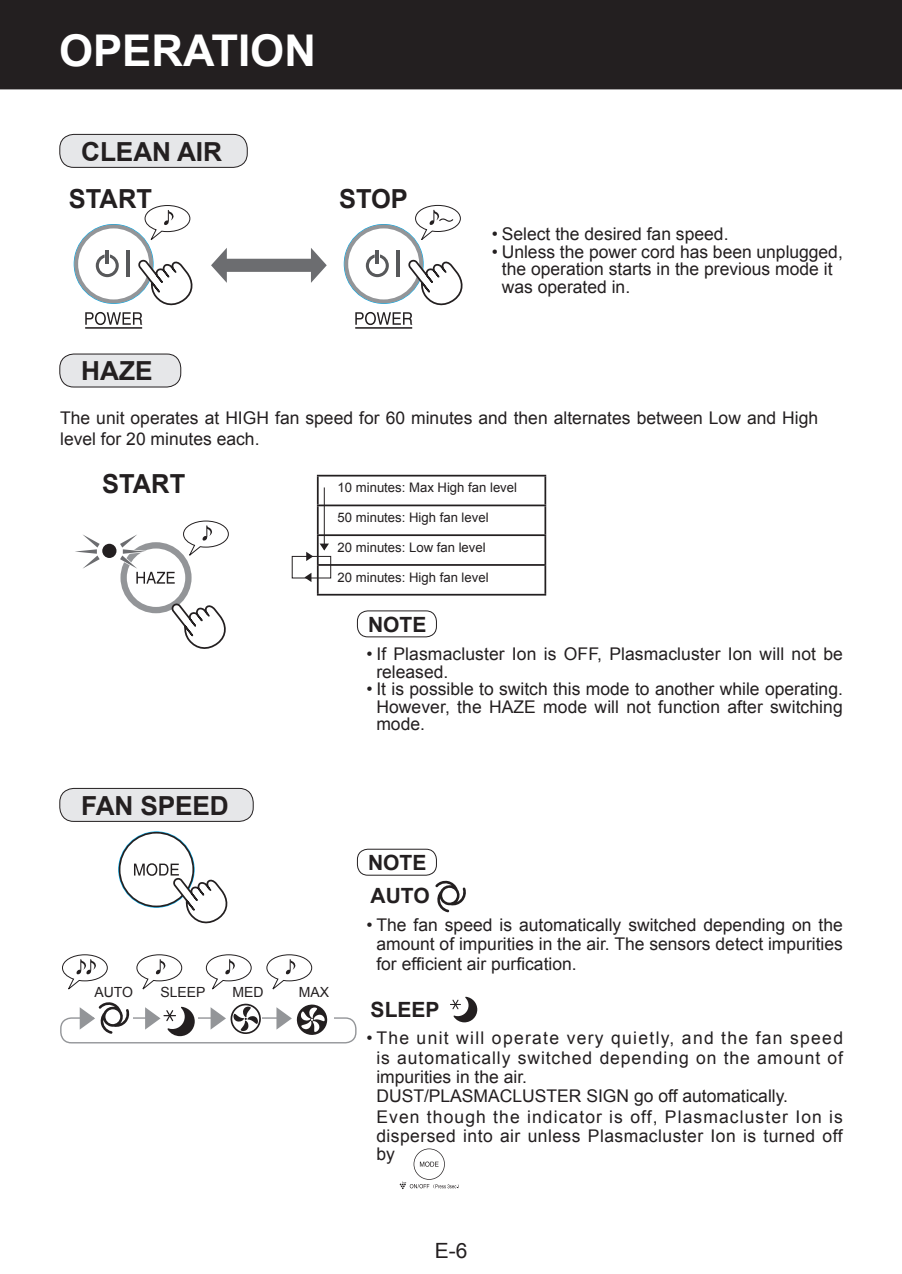
<style>
.page{position:relative;width:902px;height:1274px;background:#fff}
.page>*{position:absolute;margin:0;border:0;box-sizing:border-box;transform-origin:0 0}
.t1{font:700 43.75px "Arial";color:#fff}
.t2{font:700 26.25px/47.4px "Arial";letter-spacing:-.005em;color:#231f20}
.t3{font:700 21px/33.4px "Arial";color:#231f20}
.t4{font:21px "Arial";color:#231f20}
.t5{font:17.5px/17.5px "Arial";color:#231f20}
.t6{font:17.5px/19.2px "Arial";letter-spacing:.055em;color:#231f20}
.t7{font:17.5px/19.2px "Arial";letter-spacing:.025em;color:#231f20}
.t8{font:14px "Arial";color:#231f20}
.t9{font:13.12px "Arial";color:#231f20}
</style>
<div class="page">
<div style="left:0;top:0;width:901px;height:89px;background:#231f20"></div>
<div style="left:60px;top:1017px;width:297px;height:26px;border:1px solid #939598;border-radius:10px"></div>
<div style="left:94px;top:1012px;width:38px;height:11px;background:#fff"></div>
<div style="left:159px;top:1012px;width:39px;height:11px;background:#fff"></div>
<div style="left:288px;top:1013px;width:46px;height:10px;background:#fff"></div>
<div style="left:60px;top:134px;width:187px;height:33px;background:#e6e7e9;border-radius:14px"></div>
<div style="left:60px;top:134px;width:187px;height:34px;border:1px solid #231f20;border-radius:14px"></div>
<hr style="left:85px;top:327px;width:57px;height:2px;background:#231f20">
<svg style="left:211px;top:248px;width:116px;height:35px"></svg>
<div style="left:60px;top:354px;width:121px;height:33px;background:#e6e7e9;border-radius:14px"></div>
<div style="left:60px;top:354px;width:121px;height:33px;border:1px solid #231f20;border-radius:14px"></div>
<div style="left:102px;top:544px;width:14px;height:14px;background:#231f20;border-radius:50%"></div>
<hr style="left:317px;top:475px;width:229px;height:2px;background:#231f20">
<hr style="left:317px;top:477px;width:2px;height:28px;background:#231f20">
<hr style="left:544px;top:477px;width:2px;height:28px;background:#231f20">
<hr style="left:317px;top:505px;width:229px;height:1px;background:#231f20">
<hr style="left:317px;top:506px;width:2px;height:28px;background:#231f20">
<hr style="left:544px;top:506px;width:2px;height:28px;background:#231f20">
<hr style="left:317px;top:534px;width:229px;height:2px;background:#231f20">
<hr style="left:317px;top:536px;width:2px;height:28px;background:#231f20">
<hr style="left:544px;top:536px;width:2px;height:28px;background:#231f20">
<hr style="left:317px;top:564px;width:229px;height:2px;background:#231f20">
<hr style="left:317px;top:566px;width:2px;height:28px;background:#231f20">
<hr style="left:544px;top:566px;width:2px;height:28px;background:#231f20">
<hr style="left:317px;top:594px;width:229px;height:2px;background:#231f20">
<hr style="left:324px;top:487px;width:1px;height:62px;background:#231f20">
<svg style="left:320px;top:544px;width:9px;height:7px"></svg>
<svg style="left:306px;top:552px;width:7px;height:9px"></svg>
<svg style="left:304px;top:573px;width:7px;height:9px"></svg>
<div style="left:292px;top:556px;width:39px;height:22px;border:1px solid #231f20"></div>
<div style="left:357px;top:611px;width:80px;height:26px;border:1px solid #231f20;border-radius:10px"></div>
<div style="left:60px;top:788px;width:193px;height:33px;background:#e6e7e9;border-radius:14px"></div>
<div style="left:60px;top:788px;width:193px;height:34px;border:1px solid #231f20;border-radius:14px"></div>
<svg style="left:119px;top:832px;width:109px;height:92px"></svg>
<svg style="left:450px;top:997px;width:27px;height:25px"></svg>
<svg style="left:400px;top:1149px;width:59px;height:40px"></svg>
<div style="left:357px;top:849px;width:80px;height:26px;border:1px solid #231f20;border-radius:10px"></div>
<svg style="left:74px;top:205px;width:119px;height:120px"></svg>
<hr style="left:355px;top:327px;width:57px;height:2px;background:#231f20">
<svg style="left:75px;top:534px;width:25px;height:35px"></svg>
<svg style="left:120px;top:520px;width:109px;height:129px"></svg>
<svg style="left:80px;top:1002px;width:50px;height:32px"></svg>
<svg style="left:435px;top:880px;width:31px;height:32px"></svg>
<div style="left:221px;top:1015px;width:41px;height:10px;background:#fff"></div>
<svg style="left:136px;top:954px;width:47px;height:36px"></svg>
<svg style="left:205px;top:954px;width:47px;height:36px"></svg>
<svg style="left:266px;top:954px;width:47px;height:36px"></svg>
<svg style="left:62px;top:954px;width:46px;height:36px"></svg>
<svg style="left:344px;top:205px;width:119px;height:120px"></svg>
<svg style="left:145px;top:1007px;width:50px;height:29px"></svg>
<svg style="left:211px;top:1003px;width:50px;height:31px"></svg>
<svg style="left:276px;top:1004px;width:52px;height:31px"></svg>
<svg style="left:901px;top:0;width:1px;height:89px"></svg>
<h1 class="t1" style="left:59px;top:21px;width:258px">OPERATION</h1>
<h2 class="t2" style="left:69px;top:129px;width:154px;text-indent:12px">CLEAN AIR<br>START</h2>
<h2 class="t2" style="left:339px;top:176px;width:70px">STOP</h2>
<h2 class="t2" style="left:81px;top:348px;width:73px">HAZE</h2>
<p class="t5" style="left:492px;top:226px;width:238px">• Select the desired fan speed.</p>
<p class="t5" style="left:502px;top:243px;width:343px;text-indent:-10px">• Unless the power cord has been unplugged, the operation starts in the previous mode it was operated in.</p>
<p class="t5" style="left:60px;top:407px;width:760px;line-height:21px">The unit operates at HIGH fan speed for 60 minutes and then alternates between Low and High level for 20 minutes each.</p>
<h2 class="t2" style="left:102px;top:461px;width:84px">START</h2>
<p class="t9" style="left:338px;top:479px;width:181px">10 minutes: Max High fan level</p>
<p class="t9" style="left:338px;top:509px;width:153px">50 minutes: High fan level</p>
<p class="t9" style="left:338px;top:539px;width:150px">20 minutes: Low fan level</p>
<p class="t9" style="left:338px;top:568px;width:153px">20 minutes: High fan level</p>
<p class="t3" style="left:368px;top:608px;width:60px">NOTE</p>
<h2 class="t2" style="left:81px;top:783px;width:149px">FAN SPEED</h2>
<p class="t8" style="left:94px;top:983px;width:40px">AUTO</p>
<p class="t8" style="left:160px;top:983px;width:47px">SLEEP</p>
<p class="t8" style="left:232px;top:983px;width:33px">MED</p>
<p class="t8" style="left:299px;top:983px;width:32px">MAX</p>
<p class="t5" style="left:376px;top:646px;width:468px;text-indent:-10px">• If Plasmacluster Ion is OFF, Plasmacluster Ion will not be released.</p>
<p class="t5" style="left:376px;top:681px;width:468px;text-align:justify;text-indent:-10px">• It is possible to switch this mode to another while operating.<br>However, the HAZE mode will not function after switching mode.</p>
<p class="t3" style="left:368px;top:847px;width:63px">NOTE<br>AUTO</p>
<p class="t5" style="left:376px;top:916px;width:468px;line-height:19.2px;text-align:justify;text-indent:-10px">• The fan speed is automatically switched depending on the amount of impurities in the air. The sensors detect impurities for efficient air purfication.</p>
<p class="t3" style="left:371px;top:993px;width:70px">SLEEP</p>
<p class="t6" style="left:376px;top:1029px;width:468px;text-indent:-10px">• The unit will operate very quietly, and the fan speed is automatically switched depending on the amount of impurities in the air.<br>DUST/PLASMACLUSTER SIGN go off automatically.</p>
<p class="t7" style="left:376px;top:1107px;width:468px">Even though the indicator is off, Plasmacluster Ion is dispersed into air unless Plasmacluster Ion is turned off</p>
<p class="t5" style="left:376px;top:1145px;width:20px">by</p>
<p class="t4" style="left:435px;top:1237px;width:34px">E-6</p>
</div>
